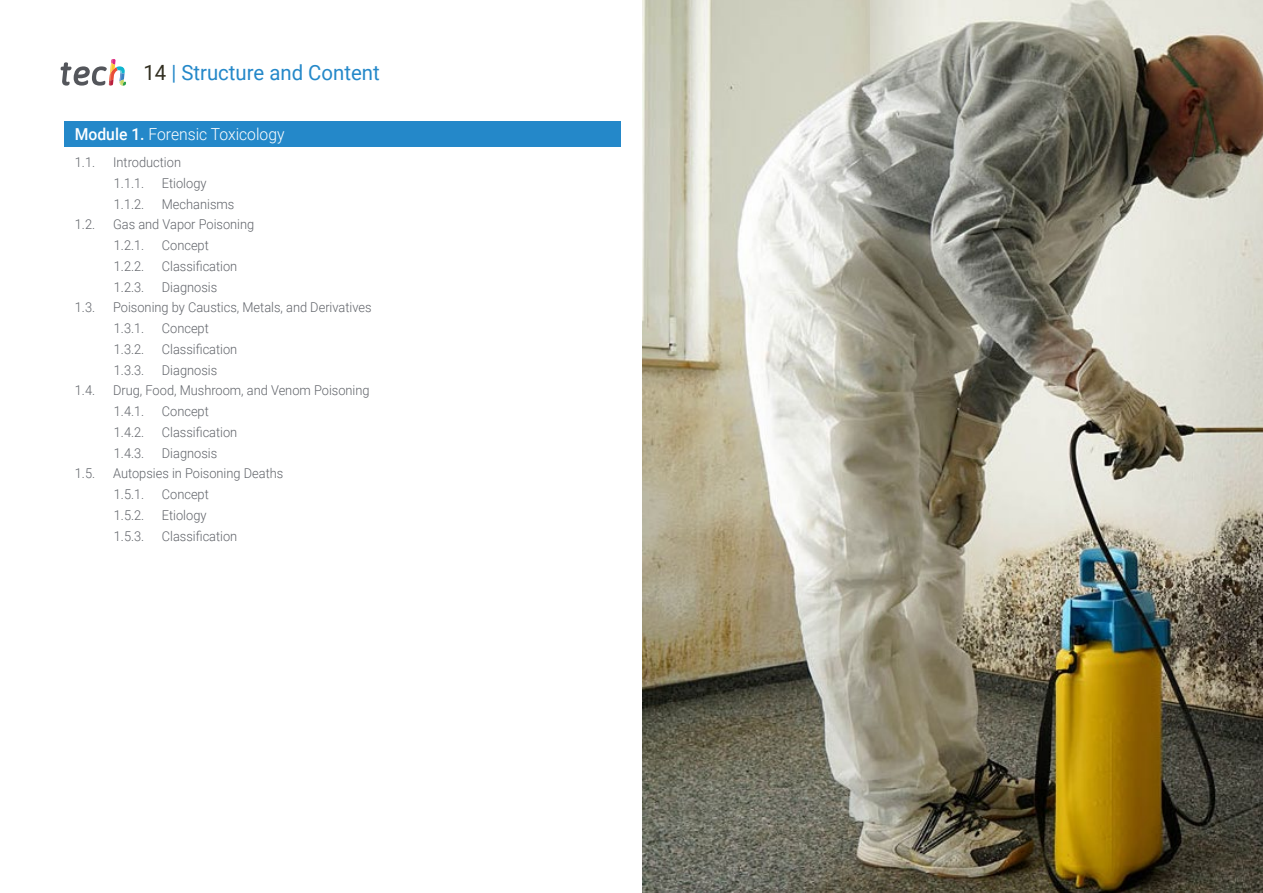
<style>
.page{position:relative;width:1263px;height:893px;background:#fff}
.page>*{position:absolute;margin:0;border:0;box-sizing:border-box;transform-origin:0 0}
.t1{font:21px "Roboto";color:#2488c9}
.t2{font:300 16.5px "Roboto";color:#fff;scale:.95 1}
.t3{font:300 13.5px/20.7px "Roboto";color:#61646a;scale:.95 1}
.s1{color:#312e20}
.s2{font-weight:500}
</style>
<div class="page">
<div style="left:64px;top:121px;width:557px;height:25px;background:#2488c9"></div>
<img style="left:642px;top:0;width:621px;height:893px">
<svg style="left:61px;top:59px;width:65px;height:27px"></svg>
<h1 class="t1" style="left:144px;top:57px;width:238px"><span class="s1">14</span> | Structure and Content</h1>
<p class="t2" style="left:75px;top:123px;width:222px"><span class="s2">Module 1.</span> Forensic Toxicology</p>
<p class="t3" style="left:75px;top:151px;width:23px">1.1.</p>
<p class="t3" style="left:113px;top:151px;width:73px">Introduction<br>1.1.1.</p>
<p class="t3" style="left:162px;top:172px;width:49px">Etiology</p>
<p class="t3" style="left:114px;top:193px;width:34px">1.1.2.</p>
<p class="t3" style="left:162px;top:193px;width:78px">Mechanisms</p>
<p class="t3" style="left:75px;top:214px;width:23px">1.2.</p>
<p class="t3" style="left:113px;top:214px;width:150px">Gas and Vapor Poisoning<br>1.2.1.</p>
<p class="t3" style="left:162px;top:234px;width:51px">Concept</p>
<p class="t3" style="left:114px;top:255px;width:34px">1.2.2.</p>
<p class="t3" style="left:162px;top:255px;width:81px">Classification</p>
<p class="t3" style="left:114px;top:276px;width:34px">1.2.3.</p>
<p class="t3" style="left:162px;top:276px;width:60px">Diagnosis</p>
<p class="t3" style="left:75px;top:297px;width:23px">1.3.</p>
<p class="t3" style="left:113px;top:297px;width:274px">Poisoning by Caustics, Metals, and Derivatives<br>1.3.1.</p>
<p class="t3" style="left:162px;top:317px;width:51px">Concept</p>
<p class="t3" style="left:114px;top:338px;width:34px">1.3.2.</p>
<p class="t3" style="left:162px;top:338px;width:81px">Classification</p>
<p class="t3" style="left:114px;top:359px;width:34px">1.3.3.</p>
<p class="t3" style="left:162px;top:359px;width:60px">Diagnosis</p>
<p class="t3" style="left:75px;top:380px;width:23px">1.4.</p>
<p class="t3" style="left:113px;top:380px;width:271px">Drug, Food, Mushroom, and Venom Poisoning<br>1.4.1.</p>
<p class="t3" style="left:162px;top:400px;width:51px">Concept</p>
<p class="t3" style="left:114px;top:421px;width:34px">1.4.2.</p>
<p class="t3" style="left:162px;top:421px;width:81px">Classification</p>
<p class="t3" style="left:114px;top:442px;width:34px">1.4.3.</p>
<p class="t3" style="left:162px;top:442px;width:60px">Diagnosis</p>
<p class="t3" style="left:75px;top:463px;width:23px">1.5.</p>
<p class="t3" style="left:113px;top:463px;width:181px">Autopsies in Poisoning Deaths<br>1.5.1.</p>
<p class="t3" style="left:162px;top:483px;width:51px">Concept</p>
<p class="t3" style="left:114px;top:504px;width:34px">1.5.2.</p>
<p class="t3" style="left:162px;top:504px;width:49px">Etiology</p>
<p class="t3" style="left:114px;top:525px;width:34px">1.5.3.</p>
<p class="t3" style="left:162px;top:525px;width:81px">Classification</p>
</div>
